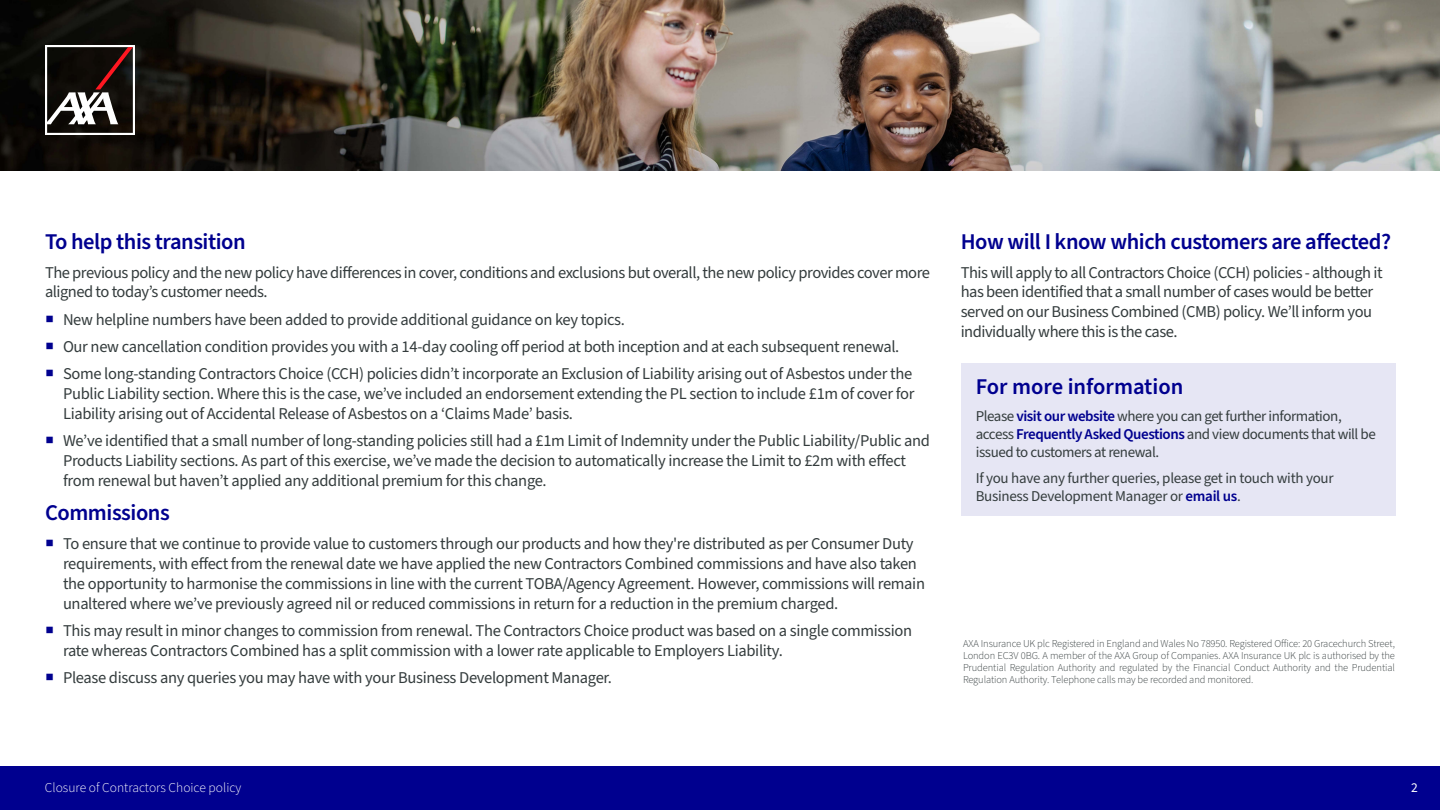
<style>
.page{position:relative;width:1440px;height:810px;background:#fff}
.page>*{position:absolute;margin:0;border:0;box-sizing:border-box;transform-origin:0 0}
.t1{font:600 22.5px "Source Sans Pro";letter-spacing:-.02em;color:#00008f}
.t2{font:600 22.5px "Source Sans Pro";color:#00008f}
.t3{font:16.5px/19.8px "Source Sans Pro";letter-spacing:-.02em;color:#343c3d}
.t4{font:15px/18px "Source Sans Pro";letter-spacing:-.03em;color:#343c3d}
.t5{font:300 13.5px "Source Sans Pro";color:#fff}
.t6{font:13.5px "Source Sans Pro";color:#fff}
.t7{font:300 10.5px/12px "Source Sans Pro";letter-spacing:-.01em;color:#343c3d;text-align:justify}
.s1{color:#00008f}
.s2{font-weight:600;color:#00008f}
</style>
<div class="page">
<div style="left:0;top:766px;width:1440px;height:44px;background:#00008f"></div>
<img style="left:0;top:0;width:1440px;height:171px">
<div style="left:961px;top:363px;width:435px;height:48px;background:#e6e6f4"></div>
<div style="left:961px;top:398px;width:435px;height:74px;background:#e6e6f4"></div>
<div style="left:961px;top:460px;width:435px;height:56px;background:#e6e6f4"></div>
<svg style="left:45px;top:45px;width:90px;height:90px"></svg>
<h1 class="t1" style="left:45px;top:226px;width:202px">To help this transition</h1>
<p class="t3" style="left:45px;top:263px;width:886px">The previous policy and the new policy have differences in cover, conditions and exclusions but overall, the new policy provides cover more aligned to today’s customer needs.</p>
<p class="t3" style="left:45px;top:310px;width:581px"><span class="s1">○</span> New helpline numbers have been added to provide additional guidance on key topics.</p>
<p class="t3" style="left:45px;top:337px;width:856px"><span class="s1">○</span> Our new cancellation condition provides you with a 14-day cooling off period at both inception and at each subsequent renewal.</p>
<p class="t3" style="left:63px;top:365px;width:853px;text-indent:-18px"><span class="s1">○</span> Some long-standing Contractors Choice (CCH) policies didn’t incorporate an Exclusion of Liability arising out of Asbestos under the<br>Public Liability section. Where this is the case, we’ve included an endorsement extending the PL section to include £1m of cover for<br>Liability arising out of Accidental Release of Asbestos on a ‘Claims Made’ basis.</p>
<p class="t3" style="left:63px;top:431px;width:869px;text-indent:-18px"><span class="s1">○</span> We’ve identified that a small number of long-standing policies still had a £1m Limit of Indemnity under the Public Liability/Public and<br>Products Liability sections. As part of this exercise, we’ve made the decision to automatically increase the Limit to £2m with effect from renewal but haven’t applied any additional premium for this change.</p>
<h1 class="t1" style="left:45px;top:498px;width:126px">Commissions</h1>
<p class="t3" style="left:63px;top:534px;width:864px;text-indent:-18px"><span class="s1">○</span> To ensure that we continue to provide value to customers through our products and how they're distributed as per Consumer Duty requirements, with effect from the renewal date we have applied the new Contractors Combined commissions and have also taken the opportunity to harmonise the commissions in line with the current TOBA/Agency Agreement. However, commissions will remain unaltered where we’ve previously agreed nil or reduced commissions in return for a reduction in the premium charged.</p>
<p class="t3" style="left:63px;top:621px;width:851px;text-indent:-18px"><span class="s1">○</span> This may result in minor changes to commission from renewal. The Contractors Choice product was based on a single commission rate whereas Contractors Combined has a split commission with a lower rate applicable to Employers Liability.</p>
<p class="t3" style="left:45px;top:668px;width:569px"><span class="s1">○</span> Please discuss any queries you may have with your Business Development Manager.</p>
<h1 class="t1" style="left:961px;top:226px;width:432px">How will I know which customers are affected?</h1>
<p class="t3" style="left:961px;top:263px;width:423px">This will apply to all Contractors Choice (CCH) policies - although it has been identified that a small number of cases would be better served on our Business Combined (CMB) policy. We’ll inform you individually where this is the case.</p>
<h1 class="t2" style="left:976px;top:372px;width:209px">For more information</h1>
<p class="t4" style="left:976px;top:408px;width:402px">Please <span class="s2">visit our website</span> where you can get further information, access <span class="s2">Frequently Asked Questions</span> and view documents that will be issued to customers at renewal.</p>
<p class="t4" style="left:976px;top:469px;width:359px">If you have any further queries, please get in touch with your<br>Business Development Manager or <span class="s2">email us</span>.</p>
<p class="t7" style="left:963px;top:638px;width:434px">AXA Insurance UK plc Registered in England and Wales No 78950. Registered Office: 20 Gracechurch Street, London EC3V 0BG. A member of the AXA Group of Companies. AXA Insurance UK plc is authorised by the Prudential Regulation Authority and regulated by the Financial Conduct Authority and the Prudential Regulation Authority. Telephone calls may be recorded and monitored.</p>
<p class="t5" style="left:45px;top:778px;width:198px">Closure of Contractors Choice policy</p>
<p class="t6" style="left:1411px;top:778px;width:8px">2</p>
</div>
